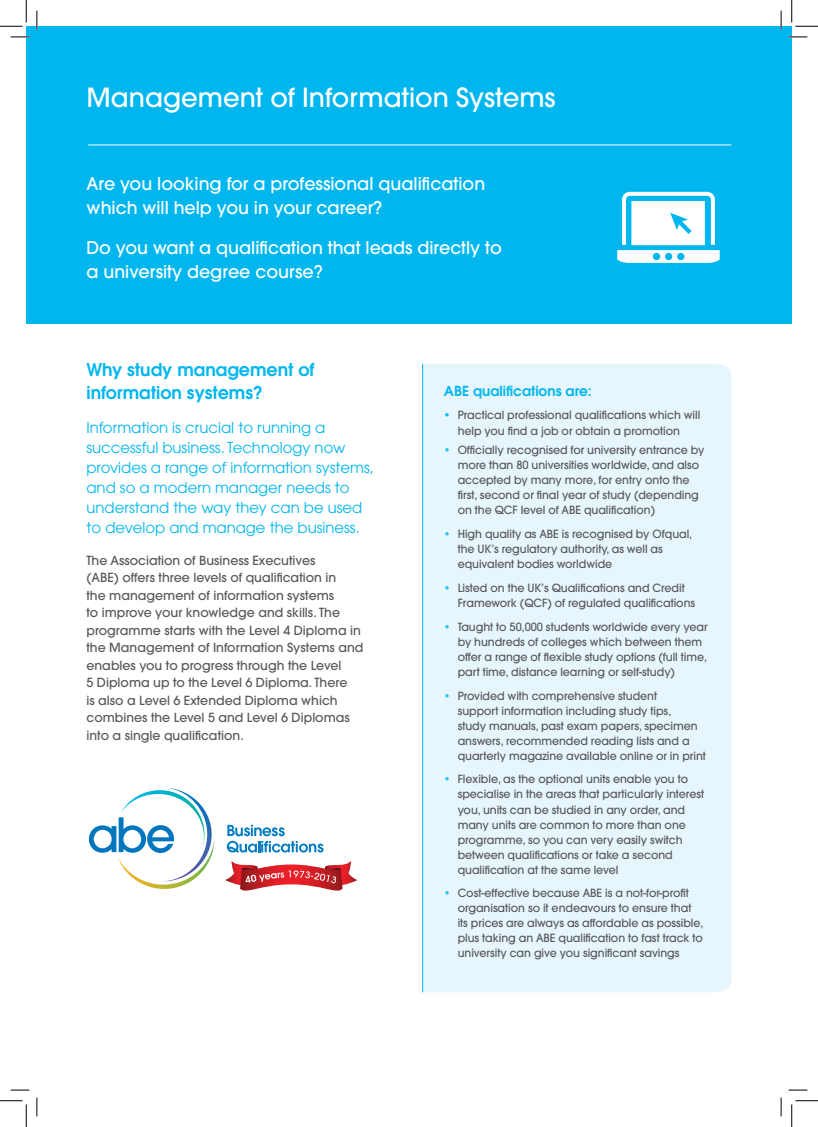
<style>
.page{position:relative;width:818px;height:1127px;background:#fff}
.page>*{position:absolute;margin:0;border:0;box-sizing:border-box;transform-origin:0 0}
.t1{font:500 26.25px "Avant Garde";color:#fff}
.t2{font:500 17.5px/23.9px "Avant Garde";color:#fff}
.t3{font:600 17.5px/22.5px "Avant Garde";color:#00b6ef}
.t4{font:15px/20px "Avant Garde";color:#00b6ef}
.t5{font:600 13.75px "Avant Garde";color:#00b6ef}
.t6{font:500 12.5px/17.5px "Avant Garde";color:#57585a}
.t7{font:500 11.25px/15px "Avant Garde";letter-spacing:-.005em;color:#57585a}
.s1{font-weight:400;color:#00b6ef}
.s2{color:#27c2f2}
</style>
<div class="page">
<div style="left:422px;top:363px;width:309px;height:629px;background:#e7f6fd"></div>
<div style="left:26px;top:26px;width:766px;height:298px;background:#00b6ef"></div>
<svg style="left:617px;top:192px;width:103px;height:71px"></svg>
<hr style="left:88px;top:144px;width:643px;height:1px;background:#fff">
<svg style="left:225px;top:861px;width:132px;height:30px"></svg>
<svg style="left:89px;top:787px;width:125px;height:102px"></svg>
<svg style="left:227px;top:824px;width:96px;height:28px"></svg>
<hr style="left:422px;top:364px;width:1px;height:628px;background:#00b6ef">
<svg style="left:11px;top:36px;width:18px;height:2px"></svg>
<svg style="left:788px;top:36px;width:19px;height:2px"></svg>
<svg style="left:11px;top:1089px;width:18px;height:1px"></svg>
<svg style="left:788px;top:1089px;width:19px;height:1px"></svg>
<svg style="left:36px;top:11px;width:2px;height:18px"></svg>
<svg style="left:36px;top:1097px;width:2px;height:18px"></svg>
<svg style="left:780px;top:11px;width:2px;height:18px"></svg>
<svg style="left:780px;top:1097px;width:2px;height:18px"></svg>
<svg style="left:0;top:0;width:27px;height:27px"></svg>
<svg style="left:0;top:1100px;width:27px;height:26px"></svg>
<svg style="left:791px;top:0;width:27px;height:27px"></svg>
<svg style="left:791px;top:1100px;width:27px;height:26px"></svg>
<h1 class="t1" style="left:86px;top:82px;width:471px">Management of Information Systems</h1>
<h2 class="t2" style="left:86px;top:172px;width:400px">Are you looking for a professional qualification which will help you in your career?</h2>
<h2 class="t2" style="left:86px;top:236px;width:417px">Do you want a qualification that leads directly to a university degree course?</h2>
<h2 class="t3" style="left:86px;top:358px;width:230px">Why study management of information systems?</h2>
<h3 class="t4" style="left:86px;top:417px;width:289px">Information is crucial to running a successful business. Technology now provides a range of information systems, and so a modern manager needs to understand the way they can be used to develop and manage the business.</h3>
<p class="t6" style="left:86px;top:551px;width:278px">The Association of Business Executives<br>(ABE) offers three levels of qualification in<br>the management of information systems<br>to improve your knowledge and skills. The programme starts with the Level 4 Diploma in the Management of Information Systems and enables you to progress through the Level<br>5 Diploma up to the Level 6 Diploma. There<br>is also a Level 6 Extended Diploma which combines the Level 5 and Level 6 Diplomas into a single qualification.</p>
<p class="t5" style="left:444px;top:381px;width:149px">ABE qualifications are:</p>
<p class="t7" style="left:444px;top:407px;width:258px;line-height:16.2px;text-align:center"><span class="s1">•</span> Practical professional qualifications which will help you find a job or obtain a promotion</p>
<p class="t7" style="left:458px;top:442px;width:248px;text-indent:-14px"><span class="s2">•</span> Officially recognised for university entrance by more than 80 universities worldwide, and also accepted by many more, for entry onto the first, second or final year of study (depending on the QCF level of ABE qualification)</p>
<p class="t7" style="left:458px;top:526px;width:236px;text-indent:-14px"><span class="s2">•</span> High quality as ABE is recognised by Ofqual, the UK’s regulatory authority, as well as equivalent bodies worldwide</p>
<p class="t7" style="left:458px;top:580px;width:239px;text-indent:-14px"><span class="s2">•</span> Listed on the UK’s Qualifications and Credit<br>Framework (QCF) of regulated qualifications</p>
<p class="t7" style="left:458px;top:619px;width:252px;text-indent:-14px"><span class="s2">•</span> Taught to 50,000 students worldwide every year by hundreds of colleges which between them offer a range of flexible study options (full time, part time, distance learning or self-study)</p>
<p class="t7" style="left:458px;top:687px;width:250px;text-indent:-14px"><span class="s2">•</span> Provided with comprehensive student<br>support information including study tips,<br>study manuals, past exam papers, specimen answers, recommended reading lists and a quarterly magazine available online or in print</p>
<p class="t7" style="left:458px;top:771px;width:248px;text-indent:-14px"><span class="s2">•</span> Flexible, as the optional units enable you to specialise in the areas that particularly interest you, units can be studied in any order, and many units are common to more than one programme, so you can very easily switch between qualifications or take a second qualification at the same level</p>
<p class="t7" style="left:458px;top:885px;width:247px;text-indent:-14px"><span class="s2">•</span> Cost-effective because ABE is a not-for-profit organisation so it endeavours to ensure that its prices are always as affordable as possible, plus taking an ABE qualification to fast track to university can give you significant savings</p>
</div>
